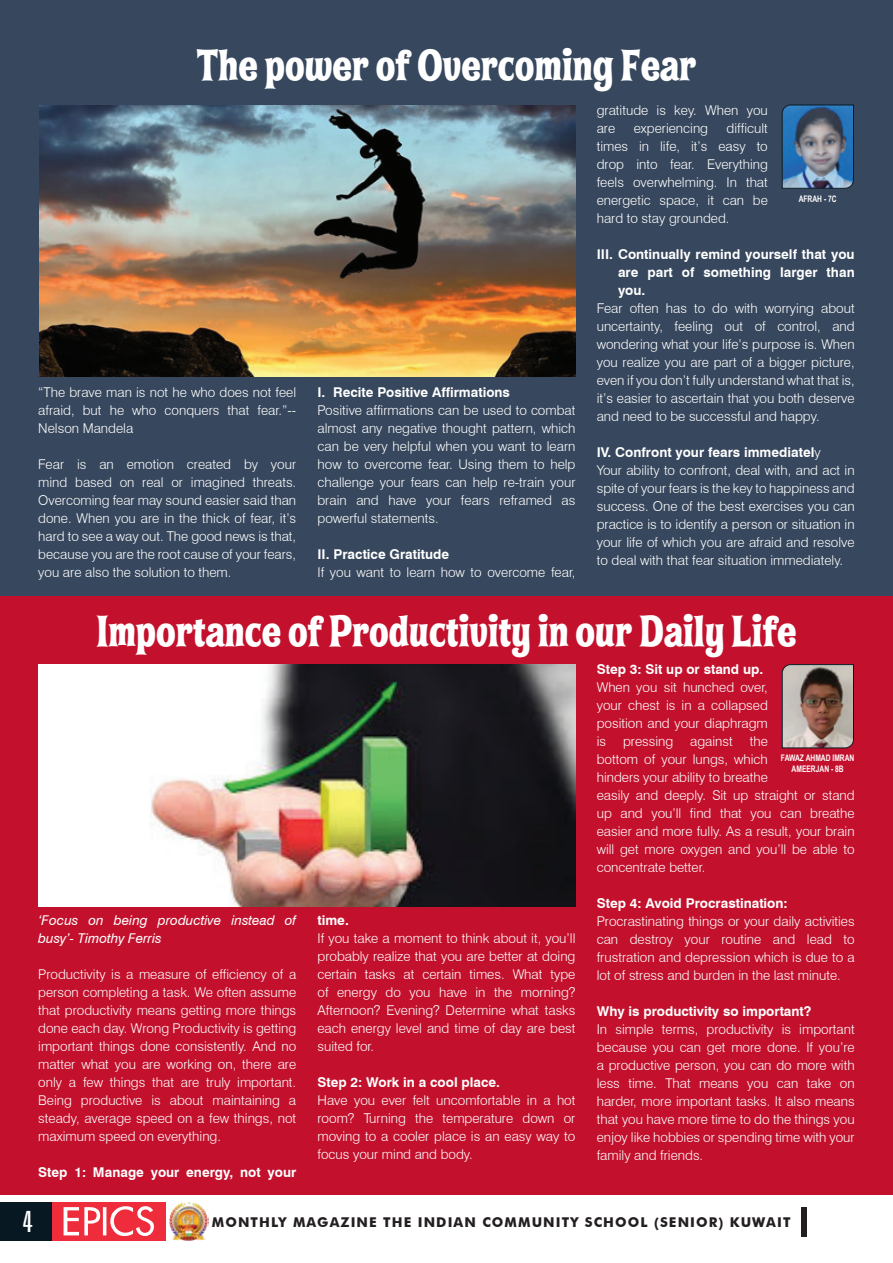
<style>
.page{position:relative;width:893px;height:1263px;background:#fff}
.page>*{position:absolute;margin:0;border:0;box-sizing:border-box;transform-origin:0 0}
.t1{font:43.5px "Shag Expert Exotica";color:#fff}
.t2{font:extra-condensed 30px "Zurich BT";color:#fff}
.t3{font:300 13.5px/18px "Swiss 721 BT";color:#fff;text-align:justify}
.t4{font:700 13.5px/18px "Swiss 721 BT";color:#fff;text-align:justify}
.t5{font:700 13.5px "Futura BT";letter-spacing:.08em;color:#231f20}
.t6{font:italic 13.5px/18px "Swiss 721 BT";color:#fff}
.t7{font:700 9px/10.8px "Arial Narrow";color:#fff;text-align:center;scale:.91 1}
.s1{font-weight:700}
</style>
<div class="page">
<div style="left:0;top:595px;width:893px;height:600px;background:#c3112d"></div>
<div style="left:0;top:0;width:893px;height:595px;background:#37475d"></div>
<img style="left:39px;top:105px;width:536px;height:272px">
<img style="left:781px;top:104px;width:73px;height:85px">
<img style="left:38px;top:664px;width:537px;height:243px">
<img style="left:781px;top:664px;width:73px;height:85px">
<div style="left:0;top:1202px;width:53px;height:39px;background:#071822"></div>
<div style="left:53px;top:1202px;width:113px;height:39px;background:#ee2c3b"></div>
<svg style="left:64px;top:1206px;width:90px;height:30px"></svg>
<div style="left:801px;top:1207px;width:6px;height:29px;background:#231f20"></div>
<img style="left:169px;top:1202px;width:40px;height:39px">
<h1 class="t1" style="left:197px;top:37px;width:501px">The power of Overcoming Fear</h1>
<p class="t3" style="left:38px;top:383px;width:259px">“The brave man is not he who does not feel afraid, but he who conquers that fear.”-- Nelson Mandela</p>
<p class="t3" style="left:38px;top:455px;width:259px">Fear is an emotion created by your mind based on real or imagined threats.<br>Overcoming fear may sound easier said than done. When you are in the thick of fear, it’s hard to see a way out. The good news is that, because you are the root cause of your fears, you are also the solution to them.</p>
<p class="t4" style="left:317px;top:383px;width:194px">I. Recite Positive Affirmations</p>
<p class="t3" style="left:317px;top:401px;width:259px">Positive affirmations can be used to combat almost any negative thought pattern, which can be very helpful when you want to learn how to overcome fear. Using them to help challenge your fears can help re-train your brain and have your fears reframed as powerful statements.</p>
<p class="t4" style="left:317px;top:545px;width:133px">II. Practice Gratitude</p>
<p class="t3" style="left:317px;top:563px;width:259px">If you want to learn how to overcome fear,</p>
<p class="t3" style="left:597px;top:101px;width:173px">gratitude is key. When you are</p>
<p class="t3" style="left:597px;top:119px;width:173px;text-indent:130px">difficult times in life, it’s easy to drop into fear. Everything feels overwhelming. In that energetic space, it can be hard to stay grounded.</p>
<p class="t4" style="left:618px;top:245px;width:238px;text-indent:-21px">III. Continually remind yourself that you are part of something larger than you.</p>
<p class="t3" style="left:597px;top:299px;width:259px">Fear often has to do with worrying about uncertainty, feeling out of control, and wondering what your life’s purpose is. When you realize you are part of a bigger picture, even if you don’t fully understand what that is, it’s easier to ascertain that you both deserve and need to be successful and happy.</p>
<p class="t3" style="left:597px;top:443px;width:259px;text-align:left"><span class="s1">IV. Confront your fears immediatel</span>y<br>Your ability to confront, deal with, and act in spite of your fears is the key to happiness and success. One of the best exercises you can practice is to identify a person or situation in your life of which you are afraid and resolve to deal with that fear situation immediately.</p>
<p class="t3" style="left:634px;top:119px;width:76px">experiencing</p>
<p class="t7" style="left:799px;top:193px;width:43px">AFRAH - 7C</p>
<h1 class="t1" style="left:96px;top:602px;width:702px">Importance of Productivity in our Daily Life</h1>
<p class="t6" style="left:38px;top:911px;width:259px">‘Focus on being productive instead of busy’- Timothy Ferris</p>
<p class="t3" style="left:38px;top:965px;width:259px">Productivity is a measure of efficiency of a person completing a task. We often assume that productivity means getting more things done each day. Wrong Productivity is getting important things done consistently. And no matter what you are working on, there are only a few things that are truly important.<br>Being productive is about maintaining a steady, average speed on a few things, not maximum speed on everything.</p>
<p class="t4" style="left:38px;top:1163px;width:259px">Step 1: Manage your energy, not your</p>
<p class="t4" style="left:317px;top:911px;width:33px">time.</p>
<p class="t3" style="left:317px;top:929px;width:259px">If you take a moment to think about it, you’ll probably realize that you are better at doing certain tasks at certain times. What type of energy do you have in the morning?<br>Afternoon? Evening? Determine what tasks each energy level and time of day are best suited for.</p>
<p class="t4" style="left:317px;top:1073px;width:184px">Step 2: Work in a cool place.</p>
<p class="t3" style="left:317px;top:1091px;width:259px">Have you ever felt uncomfortable in a hot room? Turning the temperature down or moving to a cooler place is an easy way to focus your mind and body.</p>
<p class="t4" style="left:597px;top:660px;width:168px">Step 3: Sit up or stand up.</p>
<p class="t3" style="left:597px;top:678px;width:173px">When you sit hunched over, your chest is in a collapsed position and your diaphragm is</p>
<p class="t3" style="left:597px;top:732px;width:259px;text-align:left;text-indent:153px">the<br>bottom of your lungs, which<br>hinders your ability to breathe<br>easily and deeply. Sit up straight or stand up and you’ll find that you can breathe easier and more fully. As a result, your brain will get more oxygen and you’ll be able to concentrate better.</p>
<p class="t4" style="left:597px;top:894px;width:192px">Step 4: Avoid Procrastination:</p>
<p class="t3" style="left:597px;top:912px;width:259px">Procrastinating things or your daily activities can destroy your routine and lead to frustration and depression which is due to a lot of stress and burden in the last minute.</p>
<p class="t4" style="left:597px;top:1002px;width:216px">Why is productivity so important?</p>
<p class="t3" style="left:597px;top:1020px;width:259px">In simple terms, productivity is important because you can get more done. If you’re a productive person, you can do more with less time. That means you can take on harder, more important tasks. It also means that you have more time to do the things you enjoy like hobbies or spending time with your family and friends.</p>
<p class="t3" style="left:623px;top:732px;width:52px">pressing</p>
<p class="t3" style="left:690px;top:732px;width:44px">against</p>
<p class="t7" style="left:781px;top:752px;width:82px">FAWAZ AHMAD IMRAN<br>AMEERJAN - 8B</p>
<h2 class="t2" style="left:22px;top:1204px;width:12px">4</h2>
<p class="t5" style="left:212px;top:1214px;width:580px">MONTHLY MAGAZINE THE INDIAN COMMUNITY SCHOOL (SENIOR) KUWAIT</p>
</div>
